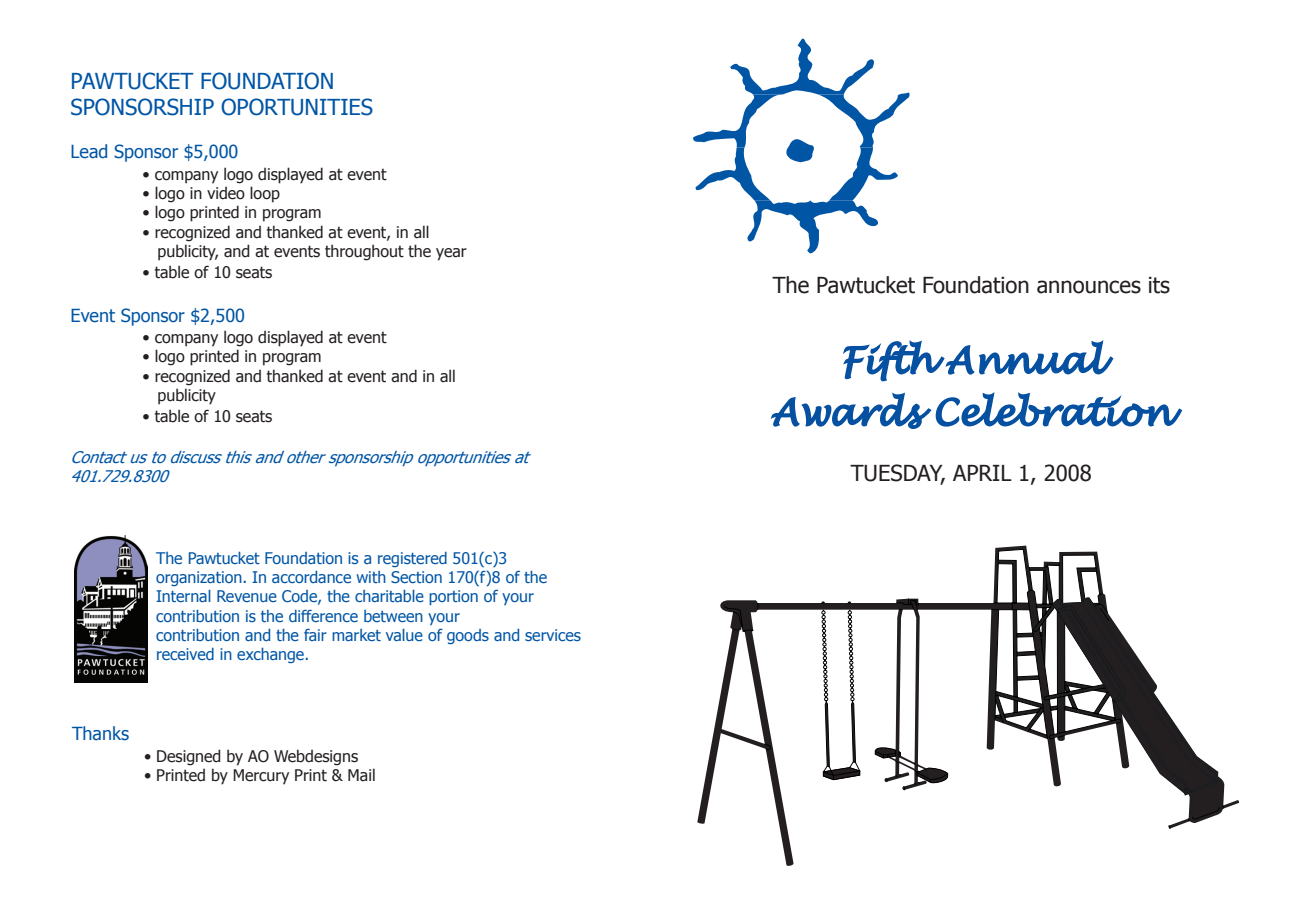
<style>
.page{position:relative;width:1296px;height:900px;background:#fff}
.page>*{position:absolute;margin:0;border:0;box-sizing:border-box;transform-origin:0 0}
.t1{font:italic 36px "Lucida Handwriting";color:#0550a1}
.t2{font:22px "Tahoma";color:#231f20}
.t3{font:22px "Tahoma";color:#0155a5}
.t4{font:18px "Tahoma";color:#0155a5}
.t5{font:16px "Tahoma";color:#231f20}
.t6{font:16px/19.2px "Tahoma";color:#0155a5}
.t7{font:italic 16px/19.2px "Tahoma";color:#0155a5}
</style>
<div class="page">
<svg style="left:693px;top:39px;width:217px;height:214px"></svg>
<svg style="left:770px;top:340px;width:413px;height:89px"></svg>
<svg style="left:697px;top:546px;width:542px;height:320px"></svg>
<svg style="left:723px;top:560px;width:501px;height:269px"></svg>
<svg style="left:995px;top:549px;width:225px;height:247px"></svg>
<svg style="left:823px;top:701px;width:125px;height:83px"></svg>
<img style="left:74px;top:535px;width:74px;height:148px">
<p class="t3" style="left:71px;top:66px;width:265px">PAWTUCKET FOUNDATION</p>
<p class="t3" style="left:71px;top:92px;width:304px">SPONSORSHIP OPORTUNITIES</p>
<p class="t4" style="left:71px;top:140px;width:169px">Lead Sponsor $5,000</p>
<p class="t5" style="left:143px;top:163px;width:245px">• company logo displayed at event</p>
<p class="t5" style="left:143px;top:183px;width:139px">• logo in video loop</p>
<p class="t5" style="left:143px;top:202px;width:180px">• logo printed in program</p>
<p class="t5" style="left:143px;top:221px;width:288px">• recognized and thanked at event, in all</p>
<p class="t5" style="left:158px;top:240px;width:311px">publicity, and at events throughout the year</p>
<p class="t5" style="left:143px;top:262px;width:131px">• table of 10 seats</p>
<p class="t4" style="left:71px;top:303px;width:176px">Event Sponsor $2,500</p>
<p class="t5" style="left:143px;top:327px;width:245px">• company logo displayed at event</p>
<p class="t5" style="left:143px;top:346px;width:180px">• logo printed in program</p>
<p class="t5" style="left:143px;top:365px;width:315px">• recognized and thanked at event and in all</p>
<p class="t5" style="left:158px;top:384px;width:60px">publicity</p>
<p class="t5" style="left:143px;top:406px;width:131px">• table of 10 seats</p>
<p class="t7" style="left:71px;top:447px;width:466px">Contactustodiscussthisandothersponsorshipopportunitiesat<br>401.729.8300</p>
<p class="t6" style="left:156px;top:548px;width:353px">The Pawtucket Foundation is a registered 501(c)3</p>
<p class="t6" style="left:156px;top:567px;width:393px">organization. In accordance with Section 170(f)8 of the<br>Internal Revenue Code, the charitable portion of your contribution is the difference between your</p>
<p class="t6" style="left:156px;top:625px;width:427px">contribution and the fair market value of goods and services received in exchange.</p>
<p class="t4" style="left:72px;top:722px;width:59px">Thanks</p>
<p class="t5" style="left:144px;top:746px;width:216px">• Designed by AO Webdesigns</p>
<p class="t5" style="left:144px;top:765px;width:233px">• Printed by Mercury Print &amp; Mail</p>
<p class="t2" style="left:773px;top:270px;width:399px">The Pawtucket Foundation announces its</p>
<p class="t1" style="left:840px;top:338px;width:264px">Fifth Annual</p>
<p class="t1" style="left:771px;top:390px;width:402px">Awards Celebration</p>
<p class="t2" style="left:851px;top:458px;width:243px">TUESDAY, APRIL 1, 2008</p>
</div>
